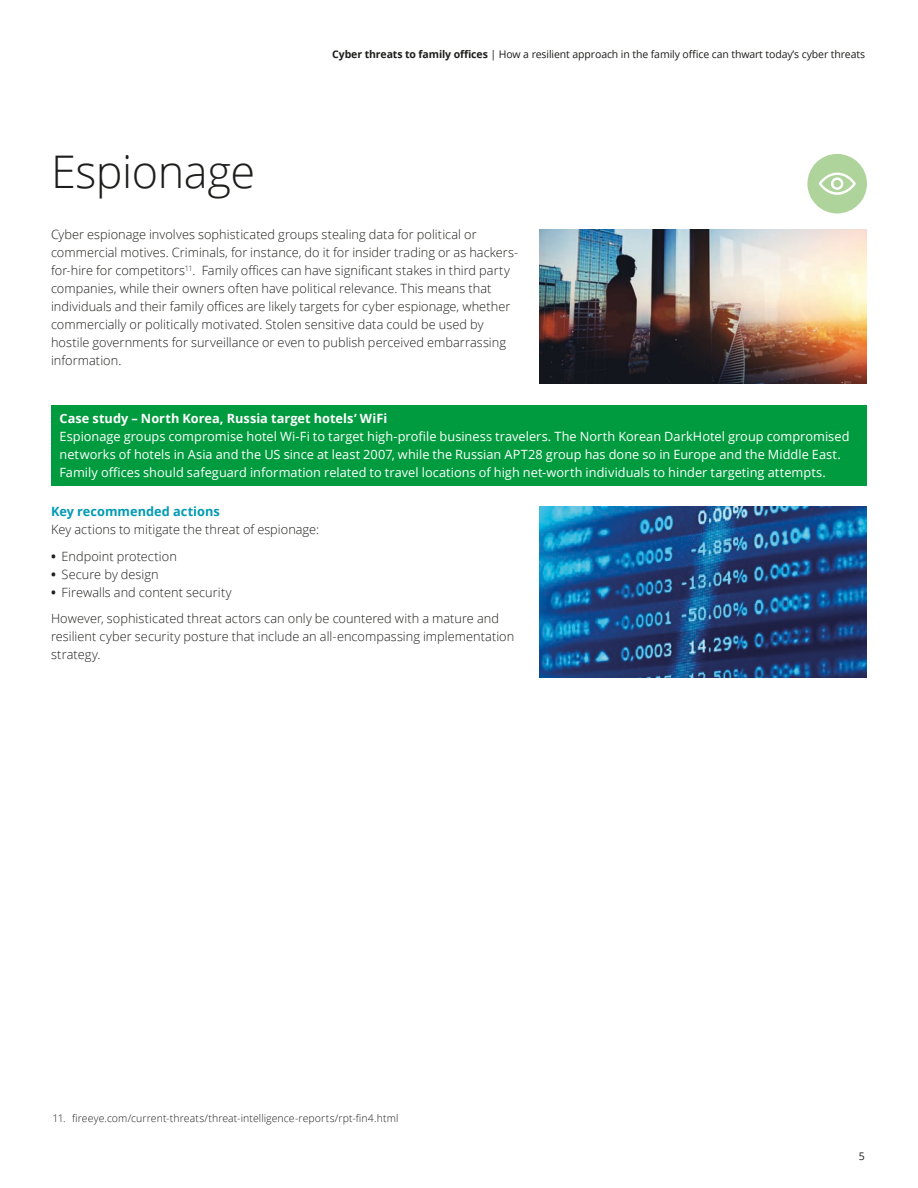
<style>
.page{position:relative;width:918px;height:1188px;background:#fff}
.page>*{position:absolute;margin:0;border:0;box-sizing:border-box;transform-origin:0 0}
.Story_heading_light{font:300 45px "Open Sans";letter-spacing:-.01em;color:#1d1d1b}
.Body_copy__8_5_12pt{font:300 12.75px/18px "Open Sans";letter-spacing:.005em;color:#1d1d1b}
.Body_copy__8_5_12pt-2{font:12.75px/18px "Open Sans";letter-spacing:.005em;color:#fff}
.Subhead_B__8_5_12pt{font:700 12.75px "Open Sans";letter-spacing:.005em;color:#fff}
.Subhead_A__8_5_12pt{font:700 12.75px "Open Sans";letter-spacing:.005em;color:#009ab4}
.t1{font:10.5px "Open Sans";letter-spacing:-.01em;color:#1d1d1b}
.t2{font:300 10.5px "Open Sans";letter-spacing:.01em;color:#1d1d1b}
.s1{font-weight:700}
</style>
<div class="page">
<div style="left:51px;top:405px;width:816px;height:80px;background:#009b3e"></div>
<svg style="left:807px;top:154px;width:60px;height:59px"></svg>
<img style="left:539px;top:230px;width:328px;height:153px">
<img style="left:539px;top:507px;width:328px;height:170px">
<p class="Story_heading_light" style="left:51px;top:141px;width:206px">Espionage</p>
<p class="t1" style="left:332px;top:47px;width:534px"><span class="s1">Cyber threats to family offices</span> | How a resilient approach in the family office can thwart today’s cyber threats</p>
<p class="Body_copy__8_5_12pt" style="left:51px;top:225px;width:469px">Cyber espionage involves sophisticated groups stealing data for political or commercial motives. Criminals, for instance, do it for insider trading or as hackers&shy;for-hire for competitors<sup>11</sup>. Family offices can have significant stakes in third party companies, while their owners often have political relevance. This means that individuals and their family offices are likely targets for cyber espionage, whether commercially or politically motivated. Stolen sensitive data could be used by hostile governments for surveillance or even to publish perceived embarrassing information.</p>
<p class="Subhead_B__8_5_12pt" style="left:60px;top:409px;width:329px">Case study – North Korea, Russia target hotels’ WiFi</p>
<p class="Body_copy__8_5_12pt-2" style="left:60px;top:427px;width:792px">Espionage groups compromise hotel Wi-Fi to target high-profile business travelers. The North Korean DarkHotel group compromised networks of hotels in Asia and the US since at least 2007, while the Russian APT28 group has done so in Europe and the Middle East.<br>Family offices should safeguard information related to travel locations of high net-worth individuals to hinder targeting attempts.</p>
<p class="Subhead_A__8_5_12pt" style="left:51px;top:503px;width:170px">Key recommended actions</p>
<p class="Body_copy__8_5_12pt" style="left:51px;top:520px;width:270px">Key actions to mitigate the threat of espionage:</p>
<p class="Body_copy__8_5_12pt" style="left:51px;top:547px;width:127px"><span class="s1">•</span> Endpoint protection</p>
<p class="Body_copy__8_5_12pt" style="left:51px;top:565px;width:109px"><span class="s1">•</span> Secure by design</p>
<p class="Body_copy__8_5_12pt" style="left:51px;top:583px;width:182px"><span class="s1">•</span> Firewalls and content security</p>
<p class="Body_copy__8_5_12pt" style="left:51px;top:609px;width:465px">However, sophisticated threat actors can only be countered with a mature and resilient cyber security posture that include an all-encompassing implementation strategy.</p>
<p class="t2" style="left:53px;top:1111px;width:347px">11. fireeye.com/current-threats/threat-intelligence-reports/rpt-fin4.html</p>
<p class="t1" style="left:859px;top:1149px;width:8px">5</p>
</div>
